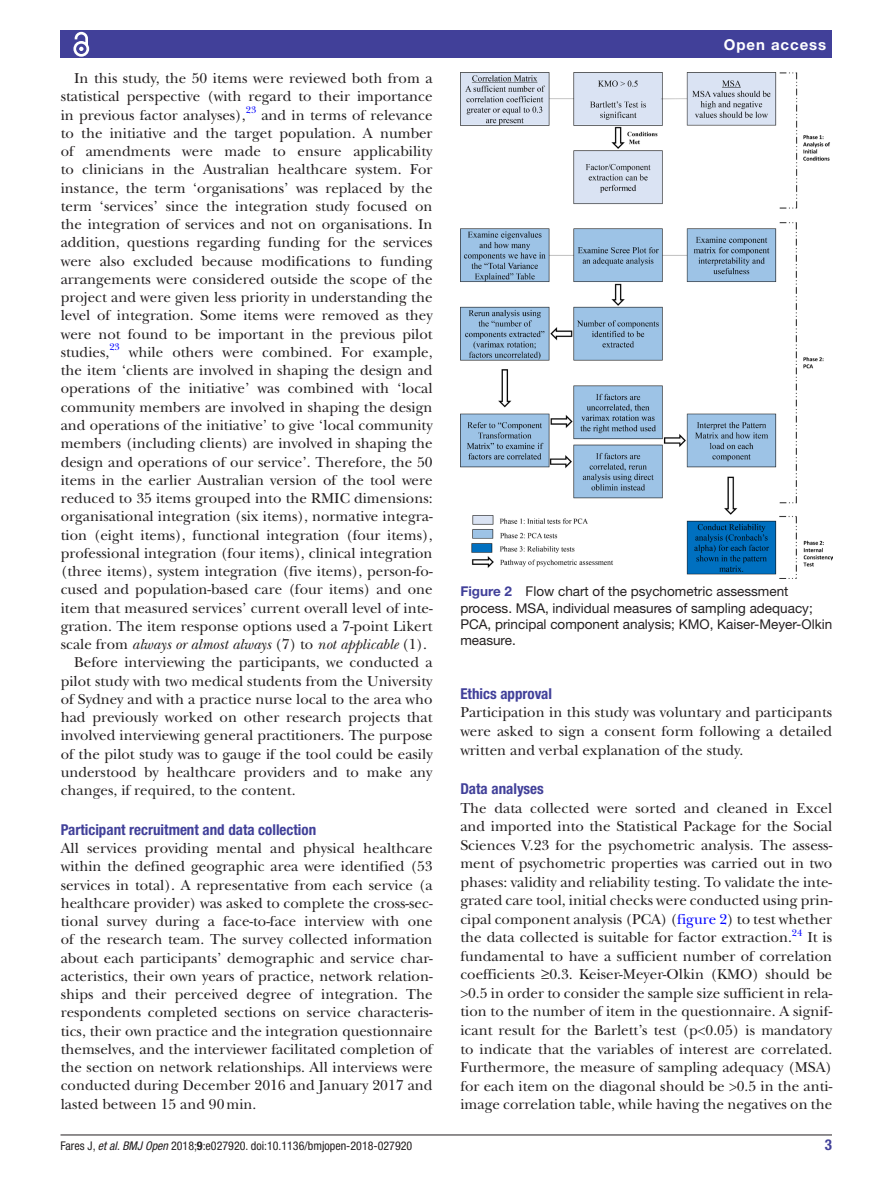
<style>
.page{position:relative;width:893px;height:1191px;background:#fff}
.page>*{position:absolute;margin:0;border:0;box-sizing:border-box;transform-origin:0 0}
.t1{font:15px/18.3px "New Baskerville";color:#231f20;text-align:justify}
.t2{font:700 condensed 15px "Helvetica Neue LT Std";color:#414099}
.t3{font:italic 15px "New Baskerville";color:#231f20}
.t4{font:700 15px "Helvetica Neue LT Std";letter-spacing:.065em;color:#fff}
.t5{font:13.5px/16.2px "Helvetica Neue LT Std";color:#231f20}
.t6{font:condensed 12px "Helvetica Neue LT Std";color:#231f20}
.t7{font:9.9px "New Baskerville";color:#00f}
.s1{font-style:normal}
.s2{font-weight:700;color:#414099}
.s3{color:#00f}
.s4{font-style:italic}
.s5{font-weight:700}
</style>
<div class="page">
<hr style="left:61px;top:1134px;width:771px;height:1px;background:#231f20">
<div style="left:61px;top:31px;width:771px;height:27px;background:#414099"></div>
<svg style="left:73px;top:31px;width:17px;height:26px"></svg>
<img style="left:460px;top:73px;width:372px;height:505px">
<p class="t1" style="left:61px;top:69px;width:373px;text-indent:14px">In this study, the 50 items were reviewed both from a statistical perspective (with regard to their importance in previous factor analyses),</p>
<p class="t7" style="left:246px;top:104px;width:12px">23</p>
<p class="t1" style="left:61px;top:106px;width:373px;text-indent:201px">and in terms of relevance to the initiative and the target population. A number of amendments were made to ensure applicability to clinicians in the Australian healthcare system. For instance, the term ‘organisations’ was replaced by the term ‘services’ since the integration study focused on the integration of services and not on organisations. In addition, questions regarding funding for the services were also excluded because modifications to funding arrangements were considered outside the scope of the project and were given less priority in understanding the level of integration. Some items were removed as they were not found to be important in the previous pilot studies,</p>
<p class="t7" style="left:109px;top:341px;width:12px">23</p>
<p class="t1" style="left:129px;top:343px;width:305px">while others were combined. For example,</p>
<p class="t1" style="left:61px;top:361px;width:373px">the item ‘clients are involved in shaping the design and</p>
<p class="t1" style="left:61px;top:379px;width:373px">operations of the initiative’ was combined with ‘local</p>
<p class="t1" style="left:61px;top:398px;width:373px">community members are involved in shaping the design</p>
<p class="t1" style="left:61px;top:416px;width:373px">and operations of the initiative’ to give ‘local community</p>
<p class="t1" style="left:61px;top:434px;width:373px">members (including clients) are involved in shaping the</p>
<p class="t1" style="left:61px;top:452px;width:373px">design and operations of our service’. Therefore, the 50</p>
<p class="t1" style="left:61px;top:471px;width:373px">items in the earlier Australian version of the tool were</p>
<p class="t1" style="left:61px;top:489px;width:373px">reduced to 35 items grouped into the RMIC dimensions:</p>
<p class="t1" style="left:61px;top:507px;width:373px">organisational integration (six items), normative integra-</p>
<p class="t1" style="left:61px;top:525px;width:373px">tion (eight items), functional integration (four items),</p>
<p class="t1" style="left:61px;top:544px;width:373px">professional integration (four items), clinical integration</p>
<p class="t1" style="left:61px;top:562px;width:373px">(three items), system integration (five items), person-fo-</p>
<p class="t1" style="left:61px;top:580px;width:373px">cused and population-based care (four items) and one</p>
<p class="t1" style="left:61px;top:598px;width:373px">item that measured services’ current overall level of inte-</p>
<p class="t1" style="left:61px;top:617px;width:373px">gration. The item response options used a 7-point Likert</p>
<p class="t3" style="left:61px;top:635px;width:368px"><span class="s1">scale from</span> always or almost always <span class="s1">(7) to</span> not applicable <span class="s1">(1).</span></p>
<p class="t1" style="left:74px;top:653px;width:360px">Before interviewing the participants, we conducted a</p>
<p class="t1" style="left:61px;top:671px;width:373px">pilot study with two medical students from the University</p>
<p class="t1" style="left:61px;top:690px;width:373px">of Sydney and with a practice nurse local to the area who</p>
<p class="t1" style="left:61px;top:708px;width:373px">had previously worked on other research projects that</p>
<p class="t1" style="left:61px;top:726px;width:373px">involved interviewing general practitioners. The purpose</p>
<p class="t1" style="left:61px;top:745px;width:373px">of the pilot study was to gauge if the tool could be easily</p>
<p class="t1" style="left:61px;top:763px;width:373px">understood by healthcare providers and to make any</p>
<p class="t1" style="left:61px;top:781px;width:236px">changes, if required, to the content.</p>
<p class="t2" style="left:61px;top:820px;width:257px">Participant recruitment and data collection</p>
<p class="t1" style="left:61px;top:839px;width:373px">All services providing mental and physical healthcare within the defined geographic area were identified (53 services in total). A representative from each service (a healthcare provider) was asked to complete the cross-sec&shy;tional survey during a face-to-face interview with one of the research team. The survey collected information about each participants’ demographic and service char&shy;acteristics, their own years of practice, network relation&shy;ships and their perceived degree of integration. The respondents completed sections on service characteris&shy;tics, their own practice and the integration questionnaire themselves, and the interviewer facilitated completion of the section on network relationships. All interviews were conducted during December 2016 and January 2017 and lasted between 15 and 90min.</p>
<p class="t4" style="left:724px;top:35px;width:104px">Open access</p>
<p class="t5" style="left:460px;top:583px;width:373px"><span class="s2">Figure 2</span> Flow chart of the psychometric assessment process. MSA, individual measures of sampling adequacy; PCA, principal component analysis; KMO, Kaiser-Meyer-Olkin measure.</p>
<p class="t2" style="left:460px;top:684px;width:93px">Ethics approval</p>
<p class="t1" style="left:460px;top:703px;width:373px">Participation in this study was voluntary and participants were asked to sign a consent form following a detailed written and verbal explanation of the study.</p>
<p class="t2" style="left:460px;top:779px;width:85px">Data analyses</p>
<p class="t1" style="left:460px;top:798px;width:373px">The data collected were sorted and cleaned in Excel and imported into the Statistical Package for the Social Sciences V.23 for the psychometric analysis. The assess&shy;ment of psychometric properties was carried out in two phases: validity and reliability testing. To validate the inte&shy;grated care tool, initial checks were conducted using prin&shy;cipal component analysis (PCA) (<span class="s3">figure 2</span>) to test whether the data collected is suitable for factor extraction.</p>
<p class="t7" style="left:792px;top:926px;width:12px">24</p>
<p class="t1" style="left:460px;top:928px;width:373px;text-indent:347px">It is fundamental to have a sufficient number of correlation coefficients ≥0.3. Keiser-Meyer-Olkin (KMO) should be &gt;0.5 in order to consider the sample size sufficient in rela&shy;tion to the number of item in the questionnaire. A signif&shy;icant result for the Barlett’s test (p&lt;0.05) is mandatory to indicate that the variables of interest are correlated.<br>Furthermore, the measure of sampling adequacy (MSA) for each item on the diagonal should be &gt;0.5 in the anti&shy;image correlation table, while having the negatives on the</p>
<p class="t6" style="left:61px;top:1138px;width:353px">Fares J, <span class="s4">et al</span>. <span class="s4">BMJ Open</span> 2018;<span class="s5">9</span>:e027920. doi:10.1136/bmjopen-2018-027920</p>
<p class="t2" style="left:825px;top:1135px;width:9px">3</p>
</div>
